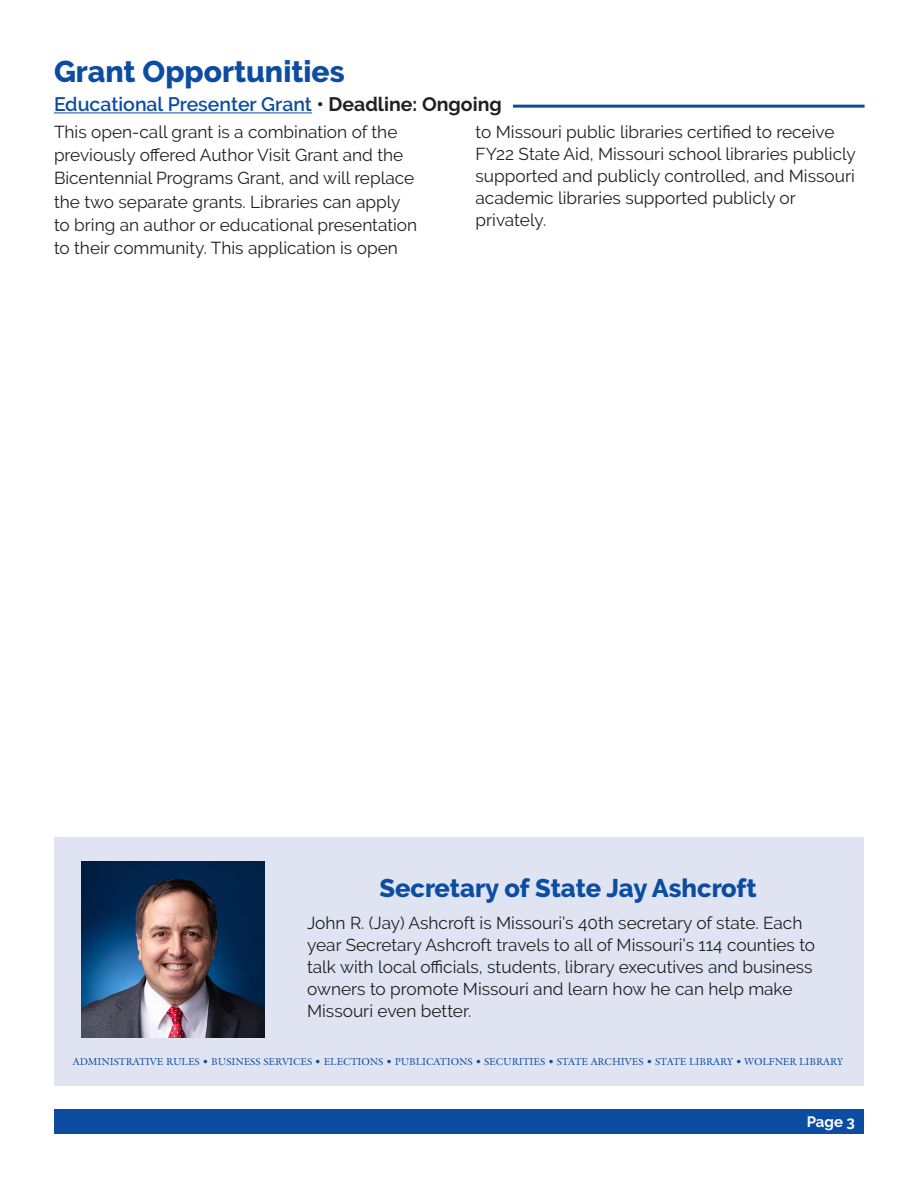
<style>
.page{position:relative;width:918px;height:1188px;background:#fff}
.page>*{position:absolute;margin:0;border:0;box-sizing:border-box;transform-origin:0 0}
.Bold{font:800 30px "Raleway";color:#0d4da1}
.Bold-2{font:800 25.5px "Raleway";color:#0d4da1}
.Paragraph{font:600 19.5px "Raleway";color:#0d4da1}
.Paragraph-2{font:17.25px/22.2px "Raleway";color:#231f20}
.t1{font:700 15px "Raleway";color:#fff}
.Bold-3{font:10.2px "Galliard LT";letter-spacing:-.01em;color:#0d4da1}
.s1{font-weight:700;color:#231f20}
</style>
<div class="page">
<div style="left:54px;top:1109px;width:810px;height:25px;background:#0d4da1"></div>
<div style="left:54px;top:837px;width:810px;height:248px;background:#e0e4f2"></div>
<img style="left:81px;top:862px;width:183px;height:176px">
<hr style="left:54px;top:112px;width:258px;height:1px;background:#0d4da1">
<hr style="left:513px;top:105px;width:352px;height:3px;background:#0d4da1">
<p class="Bold" style="left:54px;top:55px;width:292px">Grant Opportunities</p>
<p class="Paragraph-2" style="left:54px;top:120px;width:365px;line-height:23.2px">This open-call grant is a combination of the previously offered Author Visit Grant and the Bicentennial Programs Grant, and will replace the two separate grants. Libraries can apply to bring an author or educational presentation to their community. This application is open</p>
<p class="Paragraph-2" style="left:476px;top:121px;width:382px">to Missouri public libraries certified to receive FY22 State Aid, Missouri school libraries publicly supported and publicly controlled, and Missouri academic libraries supported publicly or privately.</p>
<p class="Paragraph" style="left:54px;top:93px;width:449px">Educational Presenter Grant <span class="s1">• Deadline: Ongoing</span></p>
<p class="Bold-2" style="left:379px;top:874px;width:379px">Secretary of State Jay Ashcroft</p>
<p class="Paragraph-2" style="left:307px;top:911px;width:510px">John R. (Jay) Ashcroft is Missouri’s 40th secretary of state. Each year Secretary Ashcroft travels to all of Missouri’s 114 counties to talk with local officials, students, library executives and business owners to promote Missouri and learn how he can help make Missouri even better.</p>
<p class="Bold-3" style="left:73px;top:1056px;width:772px">ADMINISTRATIVE RULES • BUSINESS SERVICES • ELECTIONS • PUBLICATIONS • SECURITIES • STATE ARCHIVES • STATE LIBRARY • WOLFNER LIBRARY</p>
<p class="t1" style="left:807px;top:1113px;width:50px">Page 3</p>
</div>
